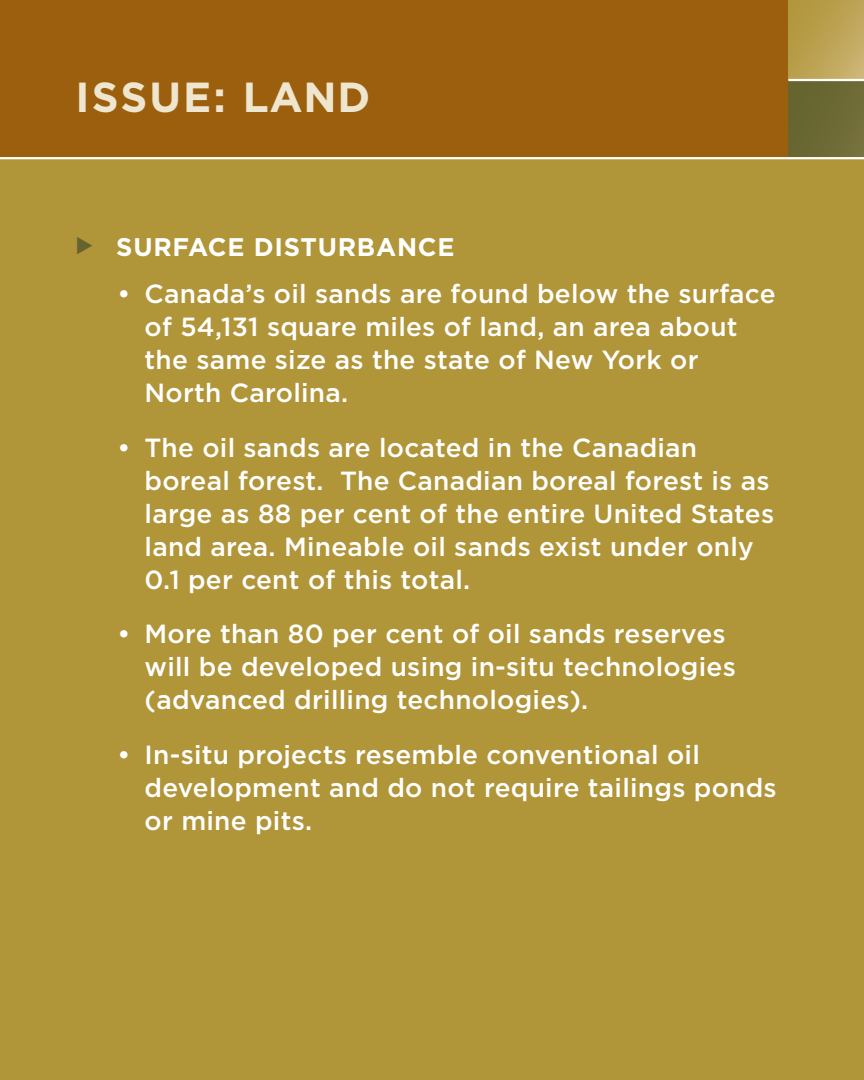
<style>
.page{position:relative;width:864px;height:1080px;background:#b19539}
.page>*{position:absolute;margin:0;border:0;box-sizing:border-box;transform-origin:0 0}
.header_-_body_conten{font:700 42px "Gotham";letter-spacing:.04em;color:#eee6ce}
.bullets_-_body_conte{font:500 26.4px/33px "Gotham";letter-spacing:.01em;color:#fff}
.sub_heading_bullet{font:700 25.5px "Gotham";letter-spacing:.03em;color:#fff}
.s1{color:#66642e}
</style>
<div class="page">
<div style="left:0;top:0;width:864px;height:159px;background:#9c5f0d"></div>
<svg style="left:788px;top:0;width:76px;height:79px;background:#bca253"></svg>
<div style="left:788px;top:81px;width:76px;height:77px;background:#6b6833"></div>
<hr style="left:0;top:157px;width:864px;height:2px;background:#fff">
<hr style="left:788px;top:79px;width:76px;height:2px;background:#fff">
<p class="header_-_body_conten" style="left:76px;top:69px;width:296px">ISSUE: LAND</p>
<p class="sub_heading_bullet" style="left:76px;top:231px;width:381px"><span class="s1">◆</span> SURFACE DISTURBANCE</p>
<p class="bullets_-_body_conte" style="left:145px;top:277px;width:633px;text-indent:-27px">• Canada’s oil sands are found below the surface of 54,131 square miles of land, an area about the same size as the state of New York or North Carolina.</p>
<p class="bullets_-_body_conte" style="left:145px;top:430px;width:631px;text-indent:-27px">• The oil sands are located in the Canadian boreal forest. The Canadian boreal forest is as large as 88 per cent of the entire United States land area. Mineable oil sands exist under only 0.1 per cent of this total.</p>
<p class="bullets_-_body_conte" style="left:145px;top:617px;width:593px;text-indent:-27px">• More than 80 per cent of oil sands reserves will be developed using in-situ technologies (advanced drilling technologies).</p>
<p class="bullets_-_body_conte" style="left:145px;top:738px;width:634px;text-indent:-27px">• In-situ projects resemble conventional oil development and do not require tailings ponds or mine pits.</p>
</div>
